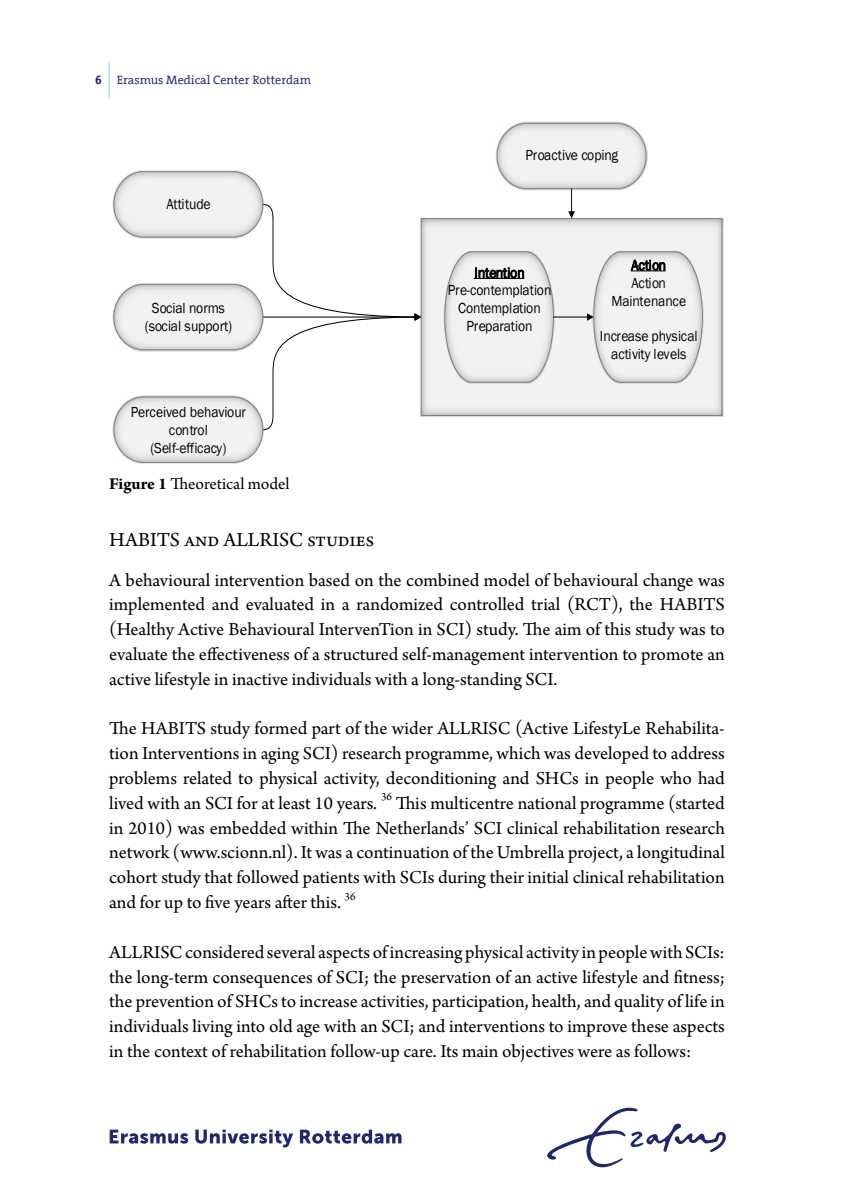
<style>
.page{position:relative;width:844px;height:1191px;background:#fff}
.page>*{position:absolute;margin:0;border:0;box-sizing:border-box;transform-origin:0 0}
.t1{font:21px "Arno Pro";color:#000}
.t2{font:19.25px/24.8px "Arno Pro";color:#000;text-align:justify}
.t3{font:17.5px "Arno Pro";color:#000}
.t4{font:15.05px/17.7px "Franklin Gothic";letter-spacing:-.01em;color:#000;text-align:center;scale:.91 1}
.t5{font:12.25px "The Serif Office";color:#1e2870}
.s1{font-weight:700}
</style>
<div class="page">
<svg style="left:264px;top:203px;width:157px;height:228px"></svg>
<img style="left:112px;top:171px;width:152px;height:67px">
<img style="left:112px;top:283px;width:152px;height:68px">
<img style="left:112px;top:396px;width:152px;height:68px">
<img style="left:495px;top:122px;width:152px;height:68px">
<img style="left:420px;top:217px;width:303px;height:199px">
<svg style="left:443px;top:251px;width:111px;height:132px"></svg>
<hr style="left:474px;top:278px;width:50px;height:1px;background:#000">
<hr style="left:553px;top:316px;width:34px;height:1px;background:#000">
<svg style="left:587px;top:251px;width:126px;height:143px"></svg>
<svg style="left:568px;top:189px;width:7px;height:30px"></svg>
<svg style="left:110px;top:1129px;width:78px;height:14px"></svg>
<svg style="left:195px;top:1129px;width:98px;height:18px"></svg>
<svg style="left:300px;top:1129px;width:101px;height:14px"></svg>
<svg style="left:547px;top:1107px;width:178px;height:60px"></svg>
<hr style="left:109px;top:62px;width:1px;height:37px;background:#9fceee">
<p class="t5" style="left:95px;top:73px;width:217px"><span class="s1">6</span> Erasmus Medical Center Rotterdam</p>
<p class="t4" style="left:166px;top:195px;width:50px">Attitude</p>
<p class="t4" style="left:145px;top:299px;width:97px">Social norms (social support)</p>
<p class="t4" style="left:131px;top:404px;width:128px">Perceived behaviour control (Self-efficacy)</p>
<p class="t4" style="left:525px;top:147px;width:103px">Proactive coping</p>
<p class="t4" style="left:447px;top:264px;width:115px">Intention<br>Pre-contemplation<br>Contemplation<br>Preparation</p>
<p class="t4" style="left:611px;top:257px;width:83px">Action<br>Action<br>Maintenance</p>
<p class="t4" style="left:599px;top:327px;width:109px">Increase physical activity levels</p>
<p class="t3" style="left:109px;top:474px;width:182px"><span class="s1">Figure 1</span> Theoretical model</p>
<p class="t1" style="left:109px;top:528px;width:266px">HABITS and ALLRISC studies</p>
<p class="t2" style="left:109px;top:568px;width:617px">A behavioural intervention based on the combined model of behavioural change was implemented and evaluated in a randomized controlled trial (RCT), the HABITS (Healthy Active Behavioural IntervenTion in SCI) study. The aim of this study was to evaluate the effectiveness of a structured self-management intervention to promote an active lifestyle in inactive individuals with a long-standing SCI.</p>
<p class="t2" style="left:109px;top:717px;width:617px">The HABITS study formed part of the wider ALLRISC (Active LifestyLe Rehabilita&shy;tion Interventions in aging SCI) research programme, which was developed to address problems related to physical activity, deconditioning and SHCs in people who had lived with an SCI for at least 10 years. <sup>36</sup> This multicentre national programme (started in 2010) was embedded within The Netherlands’ SCI clinical rehabilitation research network (www.scionn.nl). It was a continuation of the Umbrella project, a longitudinal cohort study that followed patients with SCIs during their initial clinical rehabilitation and for up to five years after this. <sup>36</sup></p>
<p class="t2" style="left:109px;top:940px;width:617px">ALLRISC considered several aspects of increasing physical activity in people with SCIs: the long-term consequences of SCI; the preservation of an active lifestyle and fitness; the prevention of SHCs to increase activities, participation, health, and quality of life in individuals living into old age with an SCI; and interventions to improve these aspects in the context of rehabilitation follow-up care. Its main objectives were as follows:</p>
</div>
